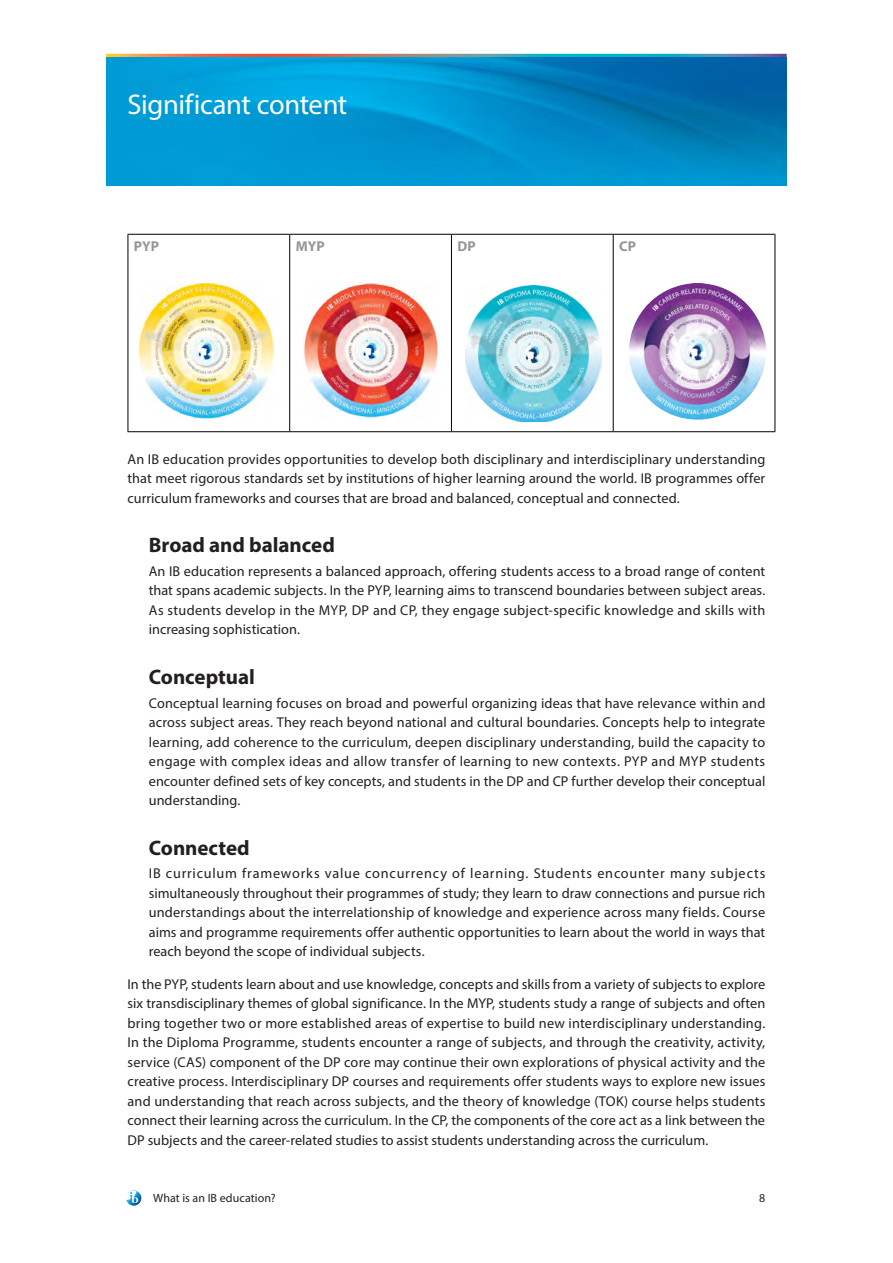
<style>
.page{position:relative;width:893px;height:1263px;background:#fff}
.page>*{position:absolute;margin:0;border:0;box-sizing:border-box;transform-origin:0 0}
.Heading_2{font:28.5px "Myriad Pro";letter-spacing:-.015em;color:#fff}
.Heading_4{font:700 21px "Myriad Pro";color:#231f20}
.Body{font:14.25px/19.5px "Myriad Pro";letter-spacing:.005em;color:#231f20;text-align:justify}
.Table_header{font:700 14.25px "Myriad Pro";letter-spacing:.005em;color:#939598}
.Page_number{font:12px "Myriad Pro";letter-spacing:.005em;color:#231f20}
</style>
<div class="page">
<svg style="left:106px;top:54px;width:681px;height:4px;background:#688993"></svg>
<svg style="left:126px;top:1190px;width:15px;height:16px"></svg>
<img style="left:106px;top:58px;width:681px;height:127px">
<hr style="left:128px;top:234px;width:162px;height:1px;background:#000">
<hr style="left:128px;top:235px;width:1px;height:196px;background:#000">
<hr style="left:290px;top:234px;width:161px;height:1px;background:#000">
<hr style="left:289px;top:235px;width:1px;height:196px;background:#000">
<hr style="left:451px;top:234px;width:162px;height:1px;background:#000">
<hr style="left:451px;top:235px;width:1px;height:196px;background:#000">
<hr style="left:613px;top:234px;width:162px;height:1px;background:#000">
<hr style="left:613px;top:235px;width:1px;height:196px;background:#000">
<hr style="left:775px;top:235px;width:1px;height:196px;background:#000">
<hr style="left:128px;top:431px;width:162px;height:1px;background:#000">
<hr style="left:290px;top:431px;width:161px;height:1px;background:#000">
<hr style="left:451px;top:431px;width:162px;height:1px;background:#000">
<hr style="left:613px;top:431px;width:162px;height:1px;background:#000">
<img style="left:138px;top:283px;width:137px;height:136px">
<img style="left:304px;top:282px;width:134px;height:136px">
<img style="left:465px;top:286px;width:136px;height:135px">
<img style="left:629px;top:283px;width:136px;height:137px">
<p class="Heading_2" style="left:128px;top:86px;width:221px">Significant content</p>
<p class="Table_header" style="left:134px;top:237px;width:27px">PYP</p>
<p class="Table_header" style="left:296px;top:237px;width:30px">MYP</p>
<p class="Table_header" style="left:457px;top:237px;width:20px">DP</p>
<p class="Table_header" style="left:619px;top:237px;width:18px">CP</p>
<p class="Body" style="left:128px;top:449px;width:639px">An IB education provides opportunities to develop both disciplinary and interdisciplinary understanding that meet rigorous standards set by institutions of higher learning around the world. IB programmes offer curriculum frameworks and courses that are broad and balanced, conceptual and connected.</p>
<p class="Heading_4" style="left:149px;top:531px;width:188px">Broad and balanced</p>
<p class="Body" style="left:149px;top:561px;width:618px">An IB education represents a balanced approach, offering students access to a broad range of content that spans academic subjects. In the PYP, learning aims to transcend boundaries between subject areas.<br>As students develop in the MYP, DP and CP, they engage subject-specific knowledge and skills with increasing sophistication.</p>
<p class="Heading_4" style="left:149px;top:663px;width:108px">Conceptual</p>
<p class="Body" style="left:149px;top:693px;width:618px">Conceptual learning focuses on broad and powerful organizing ideas that have relevance within and across subject areas. They reach beyond national and cultural boundaries. Concepts help to integrate learning, add coherence to the curriculum, deepen disciplinary understanding, build the capacity to engage with complex ideas and allow transfer of learning to new contexts. PYP and MYP students encounter defined sets of key concepts, and students in the DP and CP further develop their conceptual understanding.</p>
<p class="Heading_4" style="left:149px;top:834px;width:102px">Connected</p>
<p class="Body" style="left:149px;top:864px;width:618px">IB curriculum frameworks value concurrency of learning. Students encounter many subjects simultaneously throughout their programmes of study; they learn to draw connections and pursue rich understandings about the interrelationship of knowledge and experience across many fields. Course aims and programme requirements offer authentic opportunities to learn about the world in ways that reach beyond the scope of individual subjects.</p>
<p class="Body" style="left:128px;top:974px;width:639px">In the PYP, students learn about and use knowledge, concepts and skills from a variety of subjects to explore six transdisciplinary themes of global significance. In the MYP, students study a range of subjects and often bring together two or more established areas of expertise to build new interdisciplinary understanding.<br>In the Diploma Programme, students encounter a range of subjects, and through the creativity, activity, service (CAS) component of the DP core may continue their own explorations of physical activity and the creative process. Interdisciplinary DP courses and requirements offer students ways to explore new issues and understanding that reach across subjects, and the theory of knowledge (TOK) course helps students connect their learning across the curriculum. In the CP, the components of the core act as a link between the DP subjects and the career-related studies to assist students understanding across the curriculum.</p>
<p class="Page_number" style="left:153px;top:1190px;width:124px">What is an IB education?</p>
<p class="Page_number" style="left:759px;top:1190px;width:8px">8</p>
</div>
